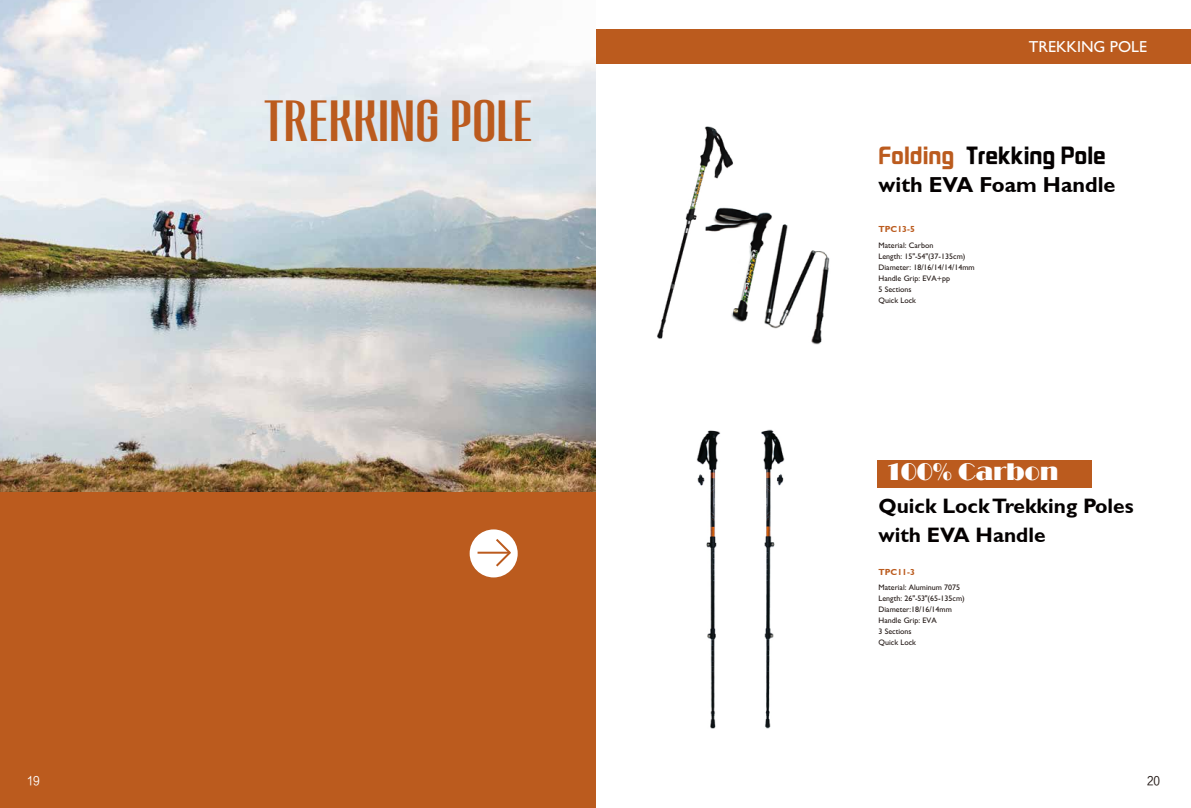
<style>
.page{position:relative;width:1191px;height:808px;background:#fff}
.page>*{position:absolute;margin:0;border:0;box-sizing:border-box;transform-origin:0 0}
.t1{font:700 46.4px "Atvice";color:#bb5b1e}
.t2{font:24.8px "Broadway";color:#fff}
.t3{font:21.7px "FZHZGBJW GB1 0";color:#040000}
.t4{font:700 21.7px "H Gill Sans";color:#040000}
.t5{font:700 20.9px/28.6px "H Gill Sans";color:#040000}
.t6{font:16px "M Gill Sans";color:#fff}
.t7{font:12px "FZLTHK GBK1 0";color:#fff;scale:.9 1}
.t8{font:12px "FZLTHK GBK1 0";color:#221815;scale:.9 1}
.t9{font:700 8.8px "H Gill Sans";color:#bb5b1e}
.t10{font:8px/11px "M Gill Sans";color:#221815}
.s1{color:#bb5b1e}
</style>
<div class="page">
<div style="left:0;top:0;width:595px;height:808px;background:#bb5b1e"></div>
<div style="left:595px;top:30px;width:596px;height:34px;background:#bb5b1e"></div>
<img style="left:696px;top:429px;width:89px;height:299px">
<img style="left:657px;top:126px;width:173px;height:219px">
<div style="left:469px;top:529px;width:48px;height:48px;background:#fff;border-radius:50%"></div>
<hr style="left:477px;top:552px;width:33px;height:2px;background:#bb5b1e">
<svg style="left:494px;top:537px;width:19px;height:32px"></svg>
<div style="left:877px;top:460px;width:214px;height:27px;background:#bb5b1e"></div>
<img style="left:0;top:0;width:595px;height:492px">
<h1 class="t1" style="left:264px;top:94px;width:271px">TREKKING POLE</h1>
<h3 class="t6" style="left:1028px;top:37px;width:120px">TREKKING POLE</h3>
<h3 class="t3" style="left:878px;top:143px;width:229px"><span class="s1">Folding</span> Trekking Pole</h3>
<h3 class="t4" style="left:878px;top:172px;width:238px">with EVA Foam Handle</h3>
<p class="t9" style="left:878px;top:223px;width:38px">TPC13-5</p>
<p class="t10" style="left:878px;top:240px;width:98px">Material: Carbon<br>Length: 15"-54"(37-135cm)<br>Diameter: 18/16/14/14/14mm<br>Handle Grip: EVA+pp<br>5 Sections<br>Quick Lock</p>
<h2 class="t2" style="left:886px;top:458px;width:174px">100% Carbon</h2>
<h3 class="t5" style="left:878px;top:492px;width:257px">Quick Lock Trekking Poles with EVA Handle</h3>
<p class="t9" style="left:878px;top:567px;width:38px">TPC11-3</p>
<p class="t10" style="left:878px;top:582px;width:88px">Material: Aluminum 7075<br>Length: 26"-53"(65-135cm)<br>Diameter:18/16/14mm<br>Handle Grip: EVA<br>3 Sections<br>Quick Lock</p>
<h3 class="t7" style="left:27px;top:774px;width:16px">19</h3>
<h3 class="t8" style="left:1147px;top:774px;width:16px">20</h3>
</div>
